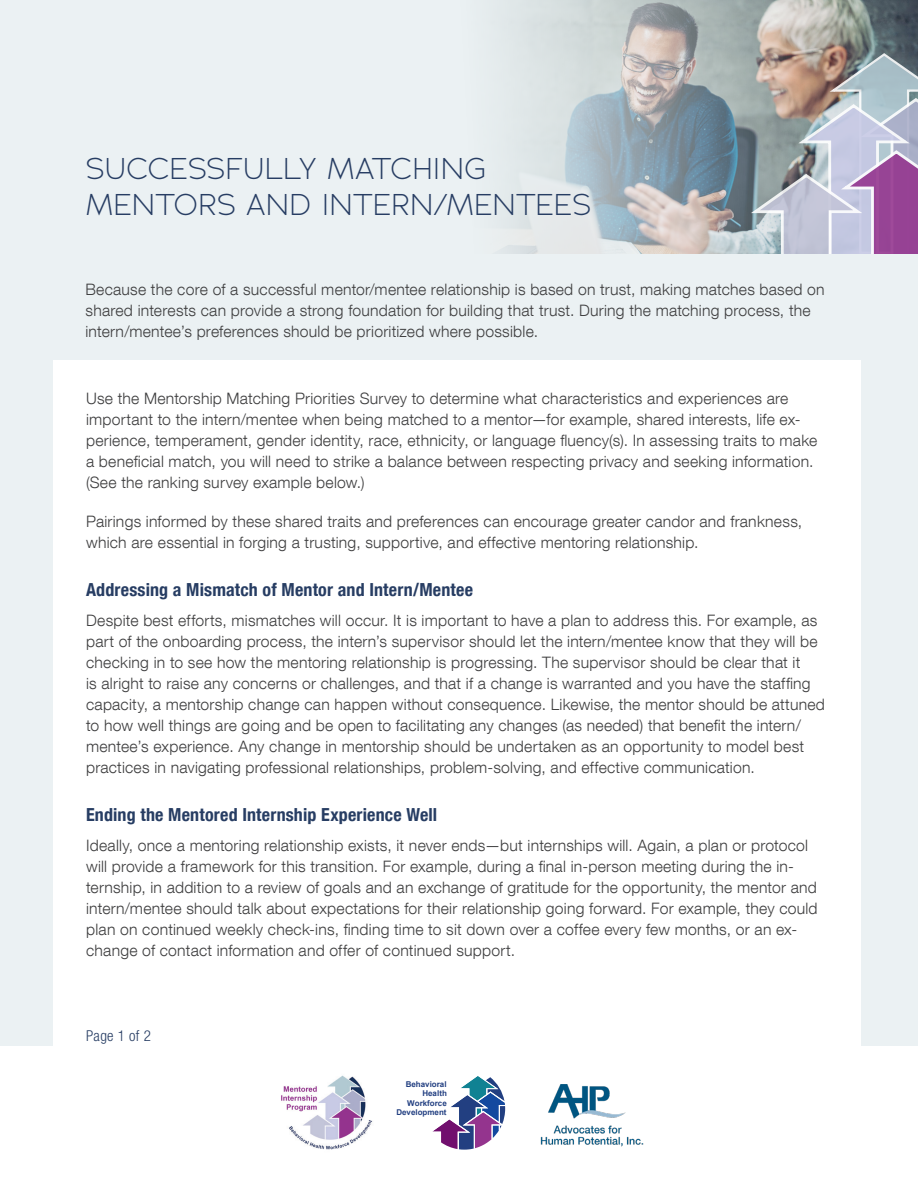
<style>
.page{position:relative;width:918px;height:1188px;background:#fff}
.page>*{position:absolute;margin:0;border:0;box-sizing:border-box;transform-origin:0 0}
.Body_Copy{font:300 30px/36px "Adrianna";letter-spacing:.03em;color:#273d63}
.Head2{font:700 condensed 18px "Helvetica Neue LT Com";letter-spacing:.01em;color:#273d63}
.Body_Copy-2{font:300 15.75px/21px "Helvetica Neue LT Com";letter-spacing:.015em;color:#3e3e3f}
.Body_Copy-3{font:300 condensed 15px "Helvetica Neue LT Com";letter-spacing:.02em;color:#273d63}
.t1{font:700 7.95px/9.6px "Arial";color:#223f81;text-align:right}
</style>
<div class="page">
<div style="left:0;top:0;width:918px;height:1046px;background:#ebf1f3"></div>
<img style="left:503px;top:0;width:415px;height:254px">
<svg style="left:749px;top:52px;width:169px;height:202px;background:#ada5b5"></svg>
<div style="left:53px;top:360px;width:807px;height:710px;background:#fff"></div>
<img style="left:540px;top:1085px;width:104px;height:61px">
<svg style="left:432px;top:1076px;width:73px;height:74px"></svg>
<img style="left:281px;top:1075px;width:92px;height:75px">
<p class="Body_Copy" style="left:87px;top:150px;width:506px">SUCCESSFULLY MATCHING<br>MENTORS AND INTERN/MENTEES</p>
<p class="Body_Copy-2" style="left:86px;top:278px;width:741px">Because the core of a successful mentor/mentee relationship is based on trust, making matches based on shared interests can provide a strong foundation for building that trust. During the matching process, the intern/mentee’s preferences should be prioritized where possible.</p>
<p class="Body_Copy-2" style="left:86px;top:388px;width:733px">Use the Mentorship Matching Priorities Survey to determine what characteristics and experiences are important to the intern/mentee when being matched to a mentor—for example, shared interests, life ex&shy;perience, temperament, gender identity, race, ethnicity, or language fluency(s). In assessing traits to make a beneficial match, you will need to strike a balance between respecting privacy and seeking information. (See the ranking survey example below.)</p>
<p class="Body_Copy-2" style="left:86px;top:511px;width:718px">Pairings informed by these shared traits and preferences can encourage greater candor and frankness, which are essential in forging a trusting, supportive, and effective mentoring relationship.</p>
<p class="Head2" style="left:86px;top:579px;width:389px">Addressing a Mismatch of Mentor and Intern/Mentee</p>
<p class="Body_Copy-2" style="left:86px;top:610px;width:740px">Despite best efforts, mismatches will occur. It is important to have a plan to address this. For example, as part of the onboarding process, the intern’s supervisor should let the intern/mentee know that they will be checking in to see how the mentoring relationship is progressing. The supervisor should be clear that it<br>is alright to raise any concerns or challenges, and that if a change is warranted and you have the staffing capacity, a mentorship change can happen without consequence. Likewise, the mentor should be attuned to how well things are going and be open to facilitating any changes (as needed) that benefit the intern/ mentee’s experience. Any change in mentorship should be undertaken as an opportunity to model best practices in navigating professional relationships, problem-solving, and effective communication.</p>
<p class="Head2" style="left:86px;top:804px;width:353px">Ending the Mentored Internship Experience Well</p>
<p class="Body_Copy-2" style="left:86px;top:835px;width:733px">Ideally, once a mentoring relationship exists, it never ends—but internships will. Again, a plan or protocol will provide a framework for this transition. For example, during a final in-person meeting during the in&shy;ternship, in addition to a review of goals and an exchange of gratitude for the opportunity, the mentor and intern/mentee should talk about expectations for their relationship going forward. For example, they could plan on continued weekly check-ins, finding time to sit down over a coffee every few months, or an ex&shy;change of contact information and offer of continued support.</p>
<p class="Body_Copy-3" style="left:86px;top:1027px;width:66px">Page 1 of 2</p>
<p class="t1" style="left:396px;top:1079px;width:52px">Behavioral<br>Health<br>Workforce<br>Development</p>
</div>
